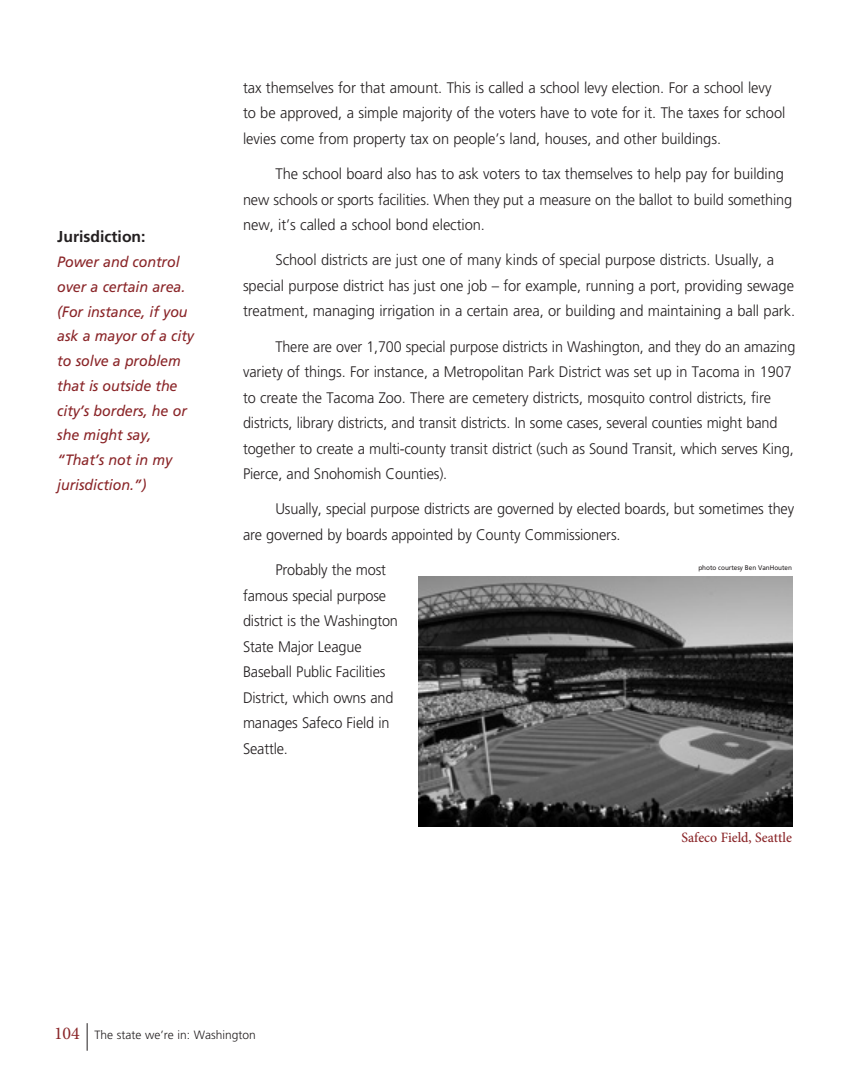
<style>
.page{position:relative;width:864px;height:1080px;background:#fff}
.page>*{position:absolute;margin:0;border:0;box-sizing:border-box;transform-origin:0 0}
.sidebar-frut_ital{font:700 15.75px "Frutiger";color:#231f20}
.TEXT-frut{font:300 15.3px/25.5px "Frutiger";letter-spacing:-.005em;color:#231f20;scale:.96 1}
.TEXT-frut-2{font:300 15.3px/25.5px "Frutiger";letter-spacing:-.005em;color:#231f20;scale:.94 1}
.TEXT-frut-3{font:300 15.3px/25.5px "Frutiger";letter-spacing:-.005em;color:#231f20;scale:.95 1}
.sidebar-frut_ital-2{font:italic 15px/24.8px "Frutiger";letter-spacing:-.005em;color:#8a2528;scale:.95 1}
.CAption-blue_minion{font:500 14.25px "Minion Pro";color:#8a2528}
.t1{font:300 12px "Frutiger";color:#231f20}
.photo_credits{font:6.75px "Frutiger";letter-spacing:-.005em;color:#231f20;scale:.95 1}
.s1{font-family:"Minion Pro";font-weight:400;font-size:18px;color:#8a2528}
</style>
<div class="page">
<svg style="left:87px;top:1023px;width:1px;height:28px"></svg>
<img style="left:418px;top:577px;width:374px;height:249px">
<p class="sidebar-frut_ital" style="left:57px;top:228px;width:90px">Jurisdiction:</p>
<p class="sidebar-frut_ital-2" style="left:57px;top:249px;width:145px">Power and control over a certain area. (For instance, if you ask a mayor of a city to solve a problem that is outside the city’s borders, he or she might say, “That’s not in my jurisdiction.”)</p>
<p class="TEXT-frut" style="left:243px;top:75px;width:566px">tax themselves for that amount. This is called a school levy election. For a school levy to be approved, a simple majority of the voters have to vote for it. The taxes for school levies come from property tax on people’s land, houses, and other buildings.</p>
<p class="TEXT-frut" style="left:243px;top:161px;width:574px;text-indent:32px">The school board also has to ask voters to tax themselves to help pay for building new schools or sports facilities. When they put a measure on the ballot to build something new, it’s called a school bond election.</p>
<p class="TEXT-frut" style="left:243px;top:247px;width:577px;text-indent:32px">School districts are just one of many kinds of special purpose districts. Usually, a special purpose district has just one job – for example, running a port, providing sewage treatment, managing irrigation in a certain area, or building and maintaining a ball park.</p>
<p class="TEXT-frut-2" style="left:243px;top:334px;width:589px;text-indent:32px">There are over 1,700 special purpose districts in Washington, and they do an amazing variety of things. For instance, a Metropolitan Park District was set up in Tacoma in 1907 to create the Tacoma Zoo. There are cemetery districts, mosquito control districts, fire districts, library districts, and transit districts. In some cases, several counties might band together to create a multi-county transit district (such as Sound Transit, which serves King, Pierce, and Snohomish Counties).</p>
<p class="TEXT-frut-3" style="left:243px;top:496px;width:582px;text-indent:32px">Usually, special purpose districts are governed by elected boards, but sometimes they are governed by boards appointed by County Commissioners.</p>
<p class="TEXT-frut-3" style="left:243px;top:557px;width:165px;text-indent:32px">Probably the most famous special purpose district is the Washington<br>State Major League<br>Baseball Public Facilities<br>District, which owns and manages Safeco Field in<br>Seattle.</p>
<p class="photo_credits" style="left:698px;top:564px;width:100px">photo courtesy Ben VanHouten</p>
<p class="CAption-blue_minion" style="left:681px;top:828px;width:112px">Safeco Field, Seattle</p>
<p class="t1" style="left:54px;top:1028px;width:203px"><span class="s1">104</span> The state we’re in: Washington</p>
</div>
